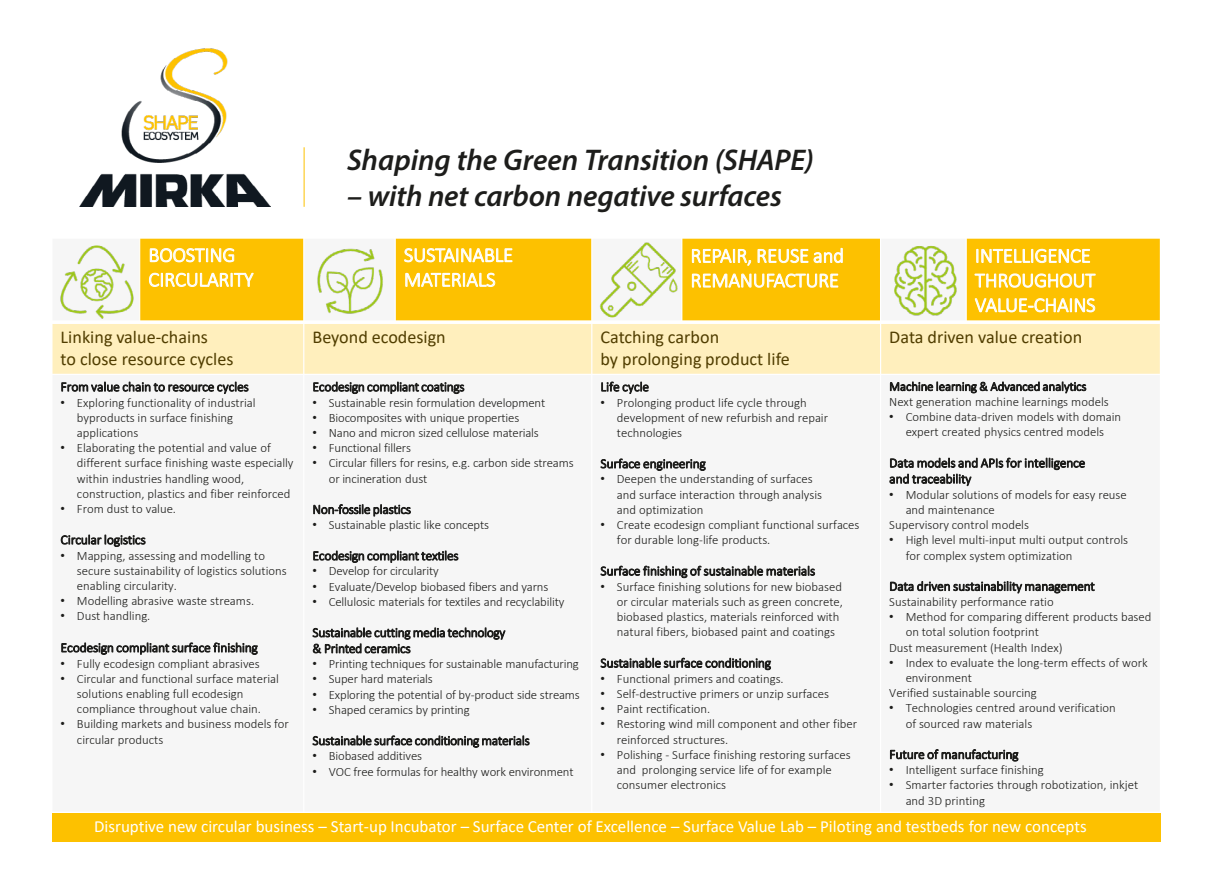
<style>
.page{position:relative;width:1212px;height:893px;background:#fff}
.page>*{position:absolute;margin:0;border:0;box-sizing:border-box;transform-origin:0 0}
.t1{font:italic 600 30px "Myriad Pro";letter-spacing:-.005em;color:#1d1d1b}
.t2{font:300 20.55px/24.6px "Calibri";letter-spacing:-.01em;color:#fff}
.t3{font:18.15px/21.8px "Calibri";color:#503d00}
.t4{font:16.95px "Calibri";letter-spacing:-.005em;color:#fff}
.t5{font:300 13.35px/15.9px "Calibri";letter-spacing:-.01em;color:#1d1d1b}
.t6{font:300 12.75px/15.1px "Calibri";letter-spacing:-.005em;color:#1d1d1b}
.s1{font-family:"Arial";font-weight:400}
</style>
<div class="page">
<div style="left:52px;top:814px;width:1108px;height:28px;background:#fdc100"></div>
<div style="left:140px;top:238px;width:164px;height:84px;background:#fdc100"></div>
<div style="left:395px;top:238px;width:197px;height:84px;background:#fdc100"></div>
<div style="left:682px;top:238px;width:198px;height:84px;background:#fdc100"></div>
<div style="left:966px;top:238px;width:194px;height:84px;background:#fdc100"></div>
<div style="left:52px;top:322px;width:252px;height:52px;background:#ffefbd"></div>
<div style="left:304px;top:322px;width:288px;height:52px;background:#ffefbd"></div>
<div style="left:592px;top:322px;width:288px;height:52px;background:#ffefbd"></div>
<div style="left:880px;top:322px;width:280px;height:52px;background:#ffefbd"></div>
<div style="left:52px;top:374px;width:252px;height:438px;background:#f6f6f6"></div>
<div style="left:304px;top:374px;width:288px;height:438px;background:#f6f6f6"></div>
<div style="left:592px;top:374px;width:288px;height:438px;background:#f6f6f6"></div>
<div style="left:880px;top:374px;width:280px;height:438px;background:#f6f6f6"></div>
<hr style="left:303px;top:237px;width:1px;height:576px;background:#fff">
<hr style="left:591px;top:237px;width:1px;height:576px;background:#fff">
<hr style="left:880px;top:237px;width:1px;height:576px;background:#fff">
<svg style="left:145px;top:320px;width:1015px;height:4px;background:#fef9e7"></svg>
<hr style="left:51px;top:374px;width:1110px;height:1px;background:#fff">
<hr style="left:51px;top:237px;width:1110px;height:2px;background:#fff">
<img style="left:79px;top:49px;width:191px;height:157px">
<hr style="left:304px;top:147px;width:1px;height:60px;background:#fdc100">
<img style="left:52px;top:238px;width:93px;height:92px">
<img style="left:876px;top:238px;width:96px;height:92px">
<img style="left:589px;top:238px;width:96px;height:92px">
<img style="left:302px;top:238px;width:96px;height:92px">
<h1 class="t1" style="left:347px;top:140px;width:468px">Shaping the Green Transition (SHAPE)</h1>
<h1 class="t1" style="left:347px;top:176px;width:436px">– with net carbon negative surfaces</h1>
<h2 class="t2" style="left:148px;top:242px;width:107px">BOOSTING<br>CIRCULARITY</h2>
<h2 class="t2" style="left:404px;top:242px;width:111px">SUSTAINABLE<br>MATERIALS</h2>
<h2 class="t2" style="left:690px;top:243px;width:155px">REPAIR, REUSE and<br>REMANUFACTURE</h2>
<h2 class="t2" style="left:975px;top:243px;width:122px">INTELLIGENCE<br>THROUGHOUT<br>VALUE-CHAINS</h2>
<h3 class="t3" style="left:61px;top:326px;width:174px">Linking value-chains<br>to close resource cycles</h3>
<h3 class="t3" style="left:312px;top:326px;width:135px">Beyond ecodesign</h3>
<h3 class="t3" style="left:600px;top:326px;width:191px">Catching carbon<br>by prolonging product life</h3>
<h3 class="t3" style="left:889px;top:326px;width:194px">Data driven value creation</h3>
<p class="t5" style="left:61px;top:379px;width:190px">From value chain to resource cycles</p>
<p class="t6" style="left:77px;top:395px;width:180px;text-indent:-16px"><span class="s1">•</span> Exploring functionality of industrial byproducts in surface finishing applications</p>
<p class="t6" style="left:77px;top:440px;width:218px;text-indent:-16px"><span class="s1">•</span> Elaborating the potential and value of different surface finishing waste especially within industries handling wood, construction, plastics and fiber reinforced</p>
<p class="t6" style="left:61px;top:501px;width:117px"><span class="s1">•</span> From dust to value.</p>
<p class="t5" style="left:61px;top:532px;width:87px">Circular logistics</p>
<p class="t6" style="left:77px;top:548px;width:211px;text-indent:-16px"><span class="s1">•</span> Mapping, assessing and modelling to secure sustainability of logistics solutions enabling circularity.</p>
<p class="t6" style="left:61px;top:593px;width:195px"><span class="s1">•</span> Modelling abrasive waste streams.</p>
<p class="t6" style="left:61px;top:608px;width:91px"><span class="s1">•</span> Dust handling.</p>
<p class="t5" style="left:61px;top:639px;width:199px">Ecodesign compliant surface finishing</p>
<p class="t6" style="left:61px;top:656px;width:201px"><span class="s1">•</span> Fully ecodesign compliant abrasives</p>
<p class="t6" style="left:77px;top:671px;width:203px;text-indent:-16px"><span class="s1">•</span> Circular and functional surface material solutions enabling full ecodesign compliance throughout value chain.</p>
<p class="t6" style="left:77px;top:716px;width:214px;text-indent:-16px"><span class="s1">•</span> Building markets and business models for circular products</p>
<p class="t6" style="left:889px;top:379px;width:221px">Machine learning &amp; Advanced analytics<br>Next generation machine learnings models</p>
<p class="t6" style="left:889px;top:409px;width:233px;text-align:center"><span class="s1">•</span> Combine data-driven models with domain expert created physics centred models</p>
<p class="t5" style="left:889px;top:455px;width:197px">Data models and APIs for intelligence and traceability</p>
<p class="t6" style="left:889px;top:487px;width:239px"><span class="s1">•</span> Modular solutions of models for easy reuse</p>
<p class="t6" style="left:906px;top:502px;width:91px">and maintenance</p>
<p class="t6" style="left:889px;top:517px;width:141px">Supervisory control models</p>
<p class="t6" style="left:906px;top:532px;width:224px;text-indent:-16px"><span class="s1">•</span> High level multi-input multi output controls for complex system optimization</p>
<p class="t5" style="left:889px;top:578px;width:207px">Data driven sustainability management</p>
<p class="t6" style="left:889px;top:594px;width:166px">Sustainability performance ratio</p>
<p class="t6" style="left:889px;top:609px;width:264px"><span class="s1">•</span> Method for comparing different products based</p>
<p class="t6" style="left:906px;top:624px;width:135px">on total solution footprint</p>
<p class="t6" style="left:889px;top:640px;width:175px">Dust measurement (Health Index)</p>
<p class="t6" style="left:889px;top:655px;width:260px"><span class="s1">•</span> Index to evaluate the long-term effects of work</p>
<p class="t6" style="left:906px;top:670px;width:68px">environment</p>
<p class="t6" style="left:889px;top:685px;width:149px">Verified sustainable sourcing</p>
<p class="t6" style="left:906px;top:700px;width:212px;text-indent:-16px"><span class="s1">•</span> Technologies centred around verification of sourced raw materials</p>
<p class="t5" style="left:889px;top:746px;width:131px">Future of manufacturing</p>
<p class="t6" style="left:889px;top:762px;width:156px"><span class="s1">•</span> Intelligent surface finishing</p>
<p class="t6" style="left:906px;top:777px;width:234px;text-indent:-16px"><span class="s1">•</span> Smarter factories through robotization, inkjet and 3D printing</p>
<h3 class="t4" style="left:94px;top:815px;width:994px">Disruptive new circular business – Start-up Incubator – Surface Center of Excellence – Surface Value Lab – Piloting and testbeds for new concepts</h3>
<p class="t5" style="left:600px;top:379px;width:50px">Life cycle</p>
<p class="t6" style="left:617px;top:395px;width:213px;text-indent:-16px"><span class="s1">•</span> Prolonging product life cycle through development of new refurbish and repair technologies</p>
<p class="t5" style="left:600px;top:455px;width:107px">Surface engineering</p>
<p class="t6" style="left:617px;top:471px;width:207px;text-indent:-16px"><span class="s1">•</span> Deepen the understanding of surfaces and surface interaction through analysis and optimization</p>
<p class="t6" style="left:617px;top:517px;width:244px;text-indent:-16px"><span class="s1">•</span> Create ecodesign compliant functional surfaces for durable long-life products.</p>
<p class="t5" style="left:600px;top:563px;width:216px">Surface finishing of sustainable materials</p>
<p class="t6" style="left:617px;top:579px;width:228px;text-indent:-16px"><span class="s1">•</span> Surface finishing solutions for new biobased or circular materials such as green concrete, biobased plastics, materials reinforced with natural fibers, biobased paint and coatings</p>
<p class="t5" style="left:600px;top:655px;width:172px">Sustainable surface conditioning</p>
<p class="t6" style="left:600px;top:671px;width:185px"><span class="s1">•</span> Functional primers and coatings.</p>
<p class="t6" style="left:600px;top:686px;width:230px"><span class="s1">•</span> Self-destructive primers or unzip surfaces</p>
<p class="t6" style="left:600px;top:701px;width:111px"><span class="s1">•</span> Paint rectification.</p>
<p class="t6" style="left:617px;top:716px;width:242px;text-indent:-16px"><span class="s1">•</span> Restoring wind mill component and other fiber reinforced structures.</p>
<p class="t6" style="left:617px;top:747px;width:235px;text-indent:-16px"><span class="s1">•</span> Polishing - Surface finishing restoring surfaces and prolonging service life of for example consumer electronics</p>
<p class="t5" style="left:312px;top:379px;width:154px">Ecodesign compliant coatings</p>
<p class="t6" style="left:312px;top:395px;width:234px"><span class="s1">•</span> Sustainable resin formulation development</p>
<p class="t6" style="left:312px;top:410px;width:208px"><span class="s1">•</span> Biocomposites with unique properties</p>
<p class="t6" style="left:312px;top:425px;width:228px"><span class="s1">•</span> Nano and micron sized cellulose materials</p>
<p class="t6" style="left:312px;top:440px;width:100px"><span class="s1">•</span> Functional fillers</p>
<p class="t6" style="left:329px;top:455px;width:246px;text-indent:-16px"><span class="s1">•</span> Circular fillers for resins, e.g. carbon side streams or incineration dust</p>
<p class="t5" style="left:312px;top:501px;width:100px">Non-fossile plastics</p>
<p class="t6" style="left:312px;top:517px;width:178px"><span class="s1">•</span> Sustainable plastic like concepts</p>
<p class="t5" style="left:312px;top:548px;width:148px">Ecodesign compliant textiles</p>
<p class="t6" style="left:312px;top:563px;width:128px"><span class="s1">•</span> Develop for circularity</p>
<p class="t6" style="left:312px;top:579px;width:237px"><span class="s1">•</span> Evaluate/Develop biobased fibers and yarns</p>
<p class="t6" style="left:312px;top:594px;width:254px"><span class="s1">•</span> Cellulosic materials for textiles and recyclability</p>
<p class="t5" style="left:312px;top:624px;width:194px">Sustainable cutting media technology &amp; Printed ceramics</p>
<p class="t6" style="left:312px;top:656px;width:268px"><span class="s1">•</span> Printing techniques for sustainable manufacturing</p>
<p class="t6" style="left:312px;top:671px;width:122px"><span class="s1">•</span> Super hard materials</p>
<p class="t6" style="left:312px;top:687px;width:269px"><span class="s1">•</span> Exploring the potential of by-product side streams</p>
<p class="t6" style="left:312px;top:702px;width:159px"><span class="s1">•</span> Shaped ceramics by printing</p>
<p class="t5" style="left:312px;top:732px;width:219px">Sustainable surface conditioning materials</p>
<p class="t6" style="left:312px;top:748px;width:111px"><span class="s1">•</span> Biobased additives</p>
<p class="t6" style="left:312px;top:764px;width:263px"><span class="s1">•</span> VOC free formulas for healthy work environment</p>
</div>
